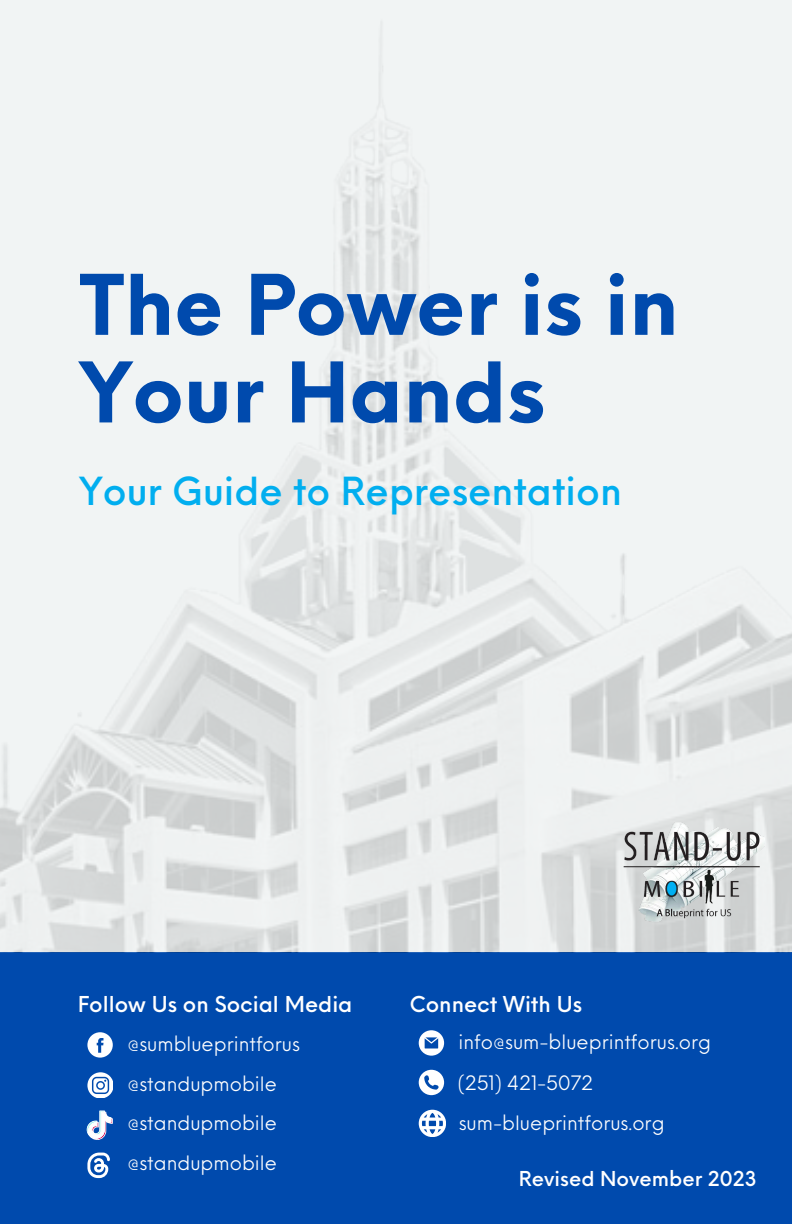
<style>
.page{position:relative;width:792px;height:1224px;background:#fff}
.page>*{position:absolute;margin:0;border:0;box-sizing:border-box;transform-origin:0 0}
.t1{font:700 81.4px/87.6px "Neue Einstellung";color:#004aad}
.t2{font:500 37.8px "Neue Einstellung";color:#01aeef}
.t3{font:500 21.4px "Neue Einstellung";color:#fff}
.t4{font:500 20px "Neue Einstellung";color:#fff}
.t5{font:19.4px "Neue Einstellung";color:#fff}
</style>
<div class="page">
<div style="left:0;top:953px;width:792px;height:271px;background:#004aad"></div>
<img style="left:0;top:0;width:792px;height:952px">
<img style="left:622px;top:823px;width:142px;height:99px">
<svg style="left:87px;top:1032px;width:26px;height:26px"></svg>
<svg style="left:87px;top:1072px;width:26px;height:26px"></svg>
<svg style="left:419px;top:1110px;width:27px;height:27px"></svg>
<svg style="left:419px;top:1030px;width:25px;height:26px"></svg>
<svg style="left:419px;top:1070px;width:25px;height:25px"></svg>
<svg style="left:87px;top:1111px;width:25px;height:29px"></svg>
<svg style="left:87px;top:1153px;width:23px;height:25px"></svg>
<p class="t1" style="left:79px;top:254px;width:601px">The Power is in<br>Your Hands</p>
<p class="t2" style="left:79px;top:457px;width:544px">Your Guide to Representation</p>
<p class="t3" style="left:78px;top:985px;width:276px">Follow Us on Social Media</p>
<p class="t3" style="left:409px;top:985px;width:174px">Connect With Us</p>
<p class="t5" style="left:127px;top:1026px;width:174px">@sumblueprintforus</p>
<p class="t5" style="left:127px;top:1067px;width:151px">@standupmobile</p>
<p class="t5" style="left:459px;top:1024px;width:254px">info@sum-blueprintforus.org</p>
<p class="t5" style="left:457px;top:1065px;width:137px">(251) 421-5072</p>
<p class="t5" style="left:127px;top:1106px;width:151px">@standupmobile</p>
<p class="t5" style="left:459px;top:1106px;width:207px">sum-blueprintforus.org</p>
<p class="t5" style="left:127px;top:1145px;width:151px">@standupmobile</p>
<p class="t4" style="left:519px;top:1161px;width:240px">Revised November 2023</p>
</div>
